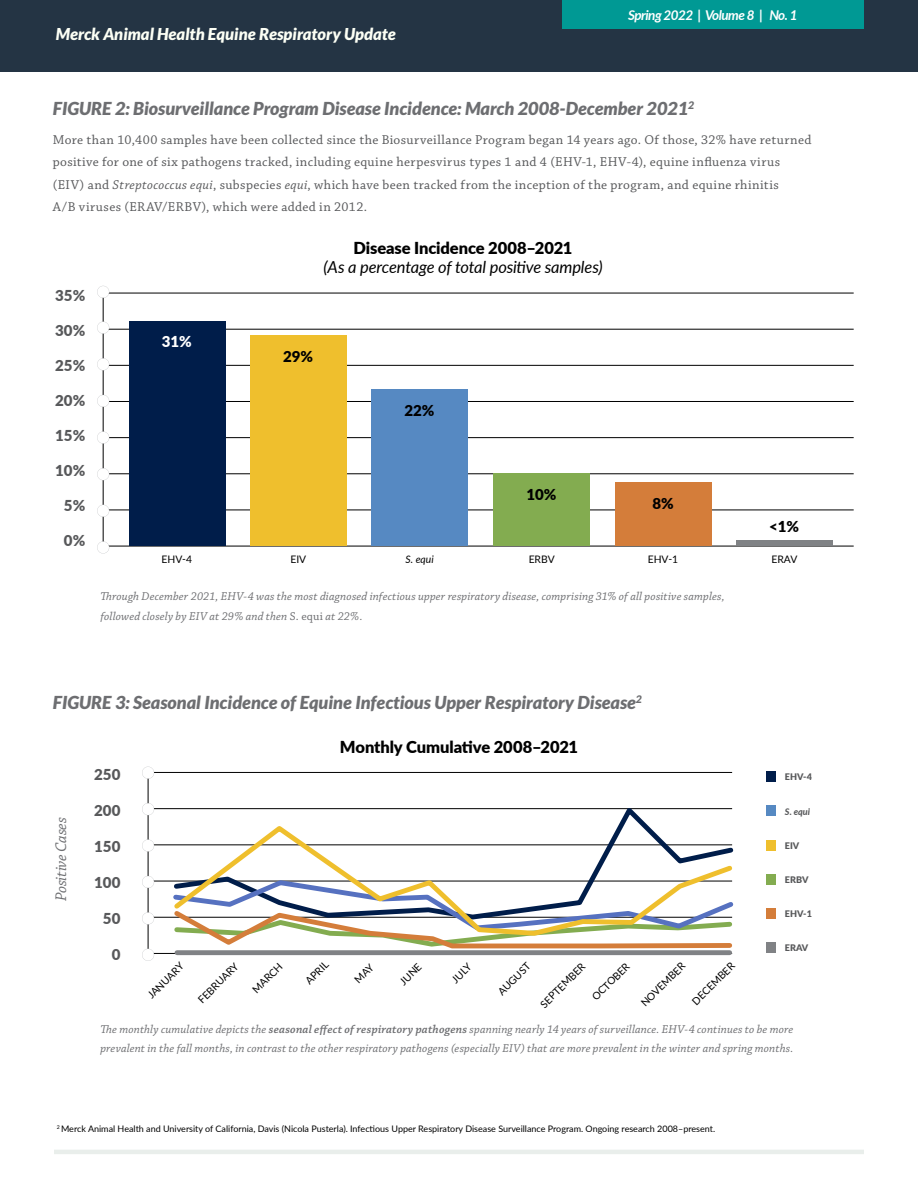
<style>
.page{position:relative;width:918px;height:1188px;background:#fff}
.page>*{position:absolute;margin:0;border:0;box-sizing:border-box;transform-origin:0 0}
.t1{font:italic 900 18px "Lato";color:#6d6e71}
.t2{font:900 16.5px "Lato";letter-spacing:-.005em;color:#000}
.t3{font:italic 900 16.5px "Lato";color:#fcfff5}
.t4{font:italic 16.5px "Lato";letter-spacing:-.01em;color:#000}
.t5{font:italic 16.35px "Chaparral Pro";letter-spacing:-.015em;color:#6d6e71}
.t6{font:900 15px "Lato";color:#58595b}
.t7{font:900 15px "Lato";color:#000}
.t8{font:900 15px "Lato";color:#fff}
.t9{font:13.5px/22.5px "Chaparral Pro";letter-spacing:.025em;color:#58595b}
.t10{font:italic 700 13.5px "Lato";letter-spacing:-.04em;color:#fff}
.t11{font:italic 12px/19.5px "Chaparral Pro";letter-spacing:.01em;color:#6d6e71}
.t12{font:10.35px "Lato";color:#000}
.t13{font:italic 10.35px "Lato";color:#000}
.t14{font:9px "Lato";color:#000}
.t15{font:900 9px "Lato";color:#58595b}
.t16{font:italic 800 9px "Lato";color:#58595b}
.s1{font-style:italic}
.s2{font-style:normal}
.s3{font-weight:600}
</style>
<div class="page">
<div style="left:0;top:0;width:918px;height:72px;background:#243444"></div>
<hr style="left:54px;top:1150px;width:810px;height:4px;background:#e9eeeb">
<hr style="left:103px;top:292px;width:1px;height:258px;background:#000">
<hr style="left:103px;top:293px;width:751px;height:1px;background:#000">
<hr style="left:103px;top:329px;width:751px;height:1px;background:#000">
<hr style="left:103px;top:365px;width:751px;height:1px;background:#000">
<hr style="left:103px;top:401px;width:751px;height:1px;background:#000">
<hr style="left:103px;top:437px;width:751px;height:1px;background:#000">
<hr style="left:103px;top:474px;width:751px;height:1px;background:#000">
<hr style="left:103px;top:510px;width:751px;height:1px;background:#000">
<hr style="left:103px;top:546px;width:751px;height:1px;background:#000">
<svg style="left:97px;top:505px;width:12px;height:12px"></svg>
<svg style="left:97px;top:468px;width:12px;height:12px"></svg>
<svg style="left:97px;top:431px;width:12px;height:13px"></svg>
<svg style="left:97px;top:395px;width:12px;height:12px"></svg>
<svg style="left:97px;top:358px;width:12px;height:12px"></svg>
<svg style="left:97px;top:541px;width:12px;height:13px"></svg>
<svg style="left:97px;top:322px;width:12px;height:12px"></svg>
<svg style="left:97px;top:286px;width:12px;height:12px"></svg>
<div style="left:129px;top:321px;width:96px;height:225px;background:#001d4a"></div>
<div style="left:250px;top:335px;width:96px;height:211px;background:#efbf2d"></div>
<div style="left:372px;top:389px;width:96px;height:157px;background:#5689c2"></div>
<div style="left:494px;top:473px;width:96px;height:73px;background:#83ac50"></div>
<div style="left:615px;top:482px;width:96px;height:64px;background:#d47d3a"></div>
<div style="left:737px;top:540px;width:96px;height:6px;background:#808285"></div>
<div style="left:562px;top:0;width:302px;height:28px;background:#009994"></div>
<hr style="left:148px;top:772px;width:584px;height:1px;background:#000">
<hr style="left:148px;top:808px;width:584px;height:1px;background:#000">
<hr style="left:148px;top:845px;width:584px;height:1px;background:#000">
<hr style="left:148px;top:881px;width:584px;height:1px;background:#000">
<hr style="left:148px;top:917px;width:584px;height:1px;background:#000">
<hr style="left:148px;top:953px;width:584px;height:1px;background:#000">
<hr style="left:148px;top:773px;width:1px;height:185px;background:#000">
<svg style="left:142px;top:912px;width:12px;height:12px"></svg>
<svg style="left:142px;top:876px;width:12px;height:12px"></svg>
<svg style="left:142px;top:839px;width:12px;height:13px"></svg>
<svg style="left:142px;top:803px;width:12px;height:12px"></svg>
<svg style="left:142px;top:767px;width:12px;height:12px"></svg>
<svg style="left:142px;top:949px;width:12px;height:12px"></svg>
<div style="left:177px;top:950px;width:553px;height:5px;background:#808285"></div>
<div style="left:766px;top:806px;width:10px;height:10px;background:#5689c2"></div>
<div style="left:766px;top:908px;width:10px;height:11px;background:#d47d3a"></div>
<div style="left:766px;top:771px;width:10px;height:11px;background:#001d4a"></div>
<div style="left:766px;top:840px;width:10px;height:11px;background:#efbf2d"></div>
<div style="left:766px;top:942px;width:10px;height:11px;background:#808285"></div>
<div style="left:766px;top:874px;width:10px;height:11px;background:#83ac50"></div>
<svg style="left:171px;top:808px;width:562px;height:14px"></svg>
<svg style="left:170px;top:822px;width:564px;height:56px"></svg>
<svg style="left:170px;top:878px;width:564px;height:73px"></svg>
<h2 class="t3" style="left:56px;top:25px;width:341px">Merck Animal Health Equine Respiratory Update</h2>
<p class="t10" style="left:628px;top:5px;width:171px">Spring 2022 | Volume 8 | No. 1</p>
<h1 class="t1" style="left:53px;top:98px;width:643px">FIGURE 2: Biosurveillance Program Disease Incidence: March 2008-December 2021<sup>2</sup></h1>
<p class="t9" style="left:53px;top:129px;width:760px">More than 10,400 samples have been collected since the Biosurveillance Program began 14 years ago. Of those, 32% have returned positive for one of six pathogens tracked, including equine herpesvirus types 1 and 4 (EHV-1, EHV-4), equine influenza virus (EIV) and <span class="s1">Streptococcus equi</span>, subspecies <span class="s1">equi</span>, which have been tracked from the inception of the program, and equine rhinitis<br>A/B viruses (ERAV/ERBV), which were added in 2012.</p>
<p class="t6" style="left:55px;top:285px;width:32px">35%</p>
<p class="t6" style="left:55px;top:320px;width:32px">30%</p>
<p class="t6" style="left:55px;top:355px;width:32px">25%</p>
<p class="t6" style="left:55px;top:390px;width:32px">20%</p>
<p class="t6" style="left:55px;top:424px;width:32px">15%</p>
<p class="t6" style="left:55px;top:459px;width:32px">10%</p>
<p class="t6" style="left:64px;top:494px;width:23px">5%</p>
<p class="t6" style="left:64px;top:529px;width:23px">0%</p>
<p class="t8" style="left:162px;top:330px;width:32px">31%</p>
<p class="t12" style="left:162px;top:552px;width:32px">EHV-4</p>
<h2 class="t2" style="left:353px;top:235px;width:221px">Disease Incidence 2008–2021</h2>
<h2 class="t4" style="left:323px;top:255px;width:281px">(As a percentage of total positive samples)</h2>
<p class="t7" style="left:283px;top:345px;width:32px">29%</p>
<p class="t12" style="left:290px;top:552px;width:17px">EIV</p>
<p class="t7" style="left:404px;top:399px;width:32px">22%</p>
<p class="t13" style="left:406px;top:552px;width:30px">S. equi</p>
<p class="t7" style="left:526px;top:484px;width:32px">10%</p>
<p class="t12" style="left:529px;top:552px;width:28px">ERBV</p>
<p class="t7" style="left:652px;top:492px;width:23px">8%</p>
<p class="t12" style="left:648px;top:552px;width:32px">EHV-1</p>
<p class="t11" style="left:100px;top:587px;width:626px">Through December 2021, EHV-4 was the most diagnosed infectious upper respiratory disease, comprising 31% of all positive samples, followed closely by EIV at 29% and then <span class="s2">S. equi</span> at 22%.</p>
<h1 class="t1" style="left:53px;top:692px;width:591px">FIGURE 3: Seasonal Incidence of Equine Infectious Upper Respiratory Disease<sup>2</sup></h1>
<h2 class="t2" style="left:340px;top:735px;width:240px">Monthly Cumulative 2008–2021</h2>
<p class="t6" style="left:94px;top:763px;width:28px">250</p>
<p class="t6" style="left:94px;top:799px;width:28px">200</p>
<p class="t6" style="left:94px;top:835px;width:28px">150</p>
<p class="t6" style="left:94px;top:871px;width:28px">100</p>
<p class="t6" style="left:103px;top:907px;width:19px">50</p>
<p class="t6" style="left:112px;top:943px;width:10px">0</p>
<h3 class="t5" style="left:52px;top:901px;width:85px;rotate:-90deg">Positive Cases</h3>
<p class="t12" style="left:144px;top:992px;width:48px;rotate:-45deg">JANUARY</p>
<p class="t12" style="left:195px;top:996px;width:54px;rotate:-45deg">FEBRUARY</p>
<p class="t12" style="left:249px;top:986px;width:39px;rotate:-45deg">MARCH</p>
<p class="t12" style="left:302px;top:977px;width:29px;rotate:-45deg">APRIL</p>
<p class="t12" style="left:396px;top:978px;width:27px;rotate:-45deg">JUNE</p>
<p class="t12" style="left:448px;top:976px;width:24px;rotate:-45deg">JULY</p>
<p class="t12" style="left:495px;top:988px;width:43px;rotate:-45deg">AUGUST</p>
<p class="t12" style="left:537px;top:1001px;width:60px;rotate:-45deg">SEPTEMBER</p>
<p class="t12" style="left:588px;top:993px;width:50px;rotate:-45deg">OCTOBER</p>
<p class="t12" style="left:637px;top:1000px;width:59px;rotate:-45deg">NOVEMBER</p>
<p class="t12" style="left:689px;top:998px;width:57px;rotate:-45deg">DECEMBER</p>
<p class="t7" style="left:769px;top:515px;width:32px">&lt;1%</p>
<p class="t12" style="left:771px;top:552px;width:27px">ERAV</p>
<p class="t15" style="left:785px;top:770px;width:28px">EHV-4</p>
<p class="t16" style="left:785px;top:805px;width:27px">S. equi</p>
<p class="t15" style="left:785px;top:839px;width:16px">EIV</p>
<p class="t15" style="left:785px;top:873px;width:25px">ERBV</p>
<p class="t15" style="left:785px;top:907px;width:28px">EHV-1</p>
<p class="t15" style="left:785px;top:941px;width:25px">ERAV</p>
<p class="t11" style="left:100px;top:1020px;width:694px">The monthly cumulative depicts the <span class="s3">seasonal effect of respiratory pathogens</span> spanning nearly 14 years of surveillance. EHV-4 continues to be more prevalent in the fall months, in contrast to the other respiratory pathogens (especially EIV) that are more prevalent in the winter and spring months.</p>
<p class="t14" style="left:57px;top:1122px;width:660px"><sup>2</sup> Merck Animal Health and University of California, Davis (Nicola Pusterla). Infectious Upper Respiratory Disease Surveillance Program. Ongoing research 2008–present.</p>
</div>
